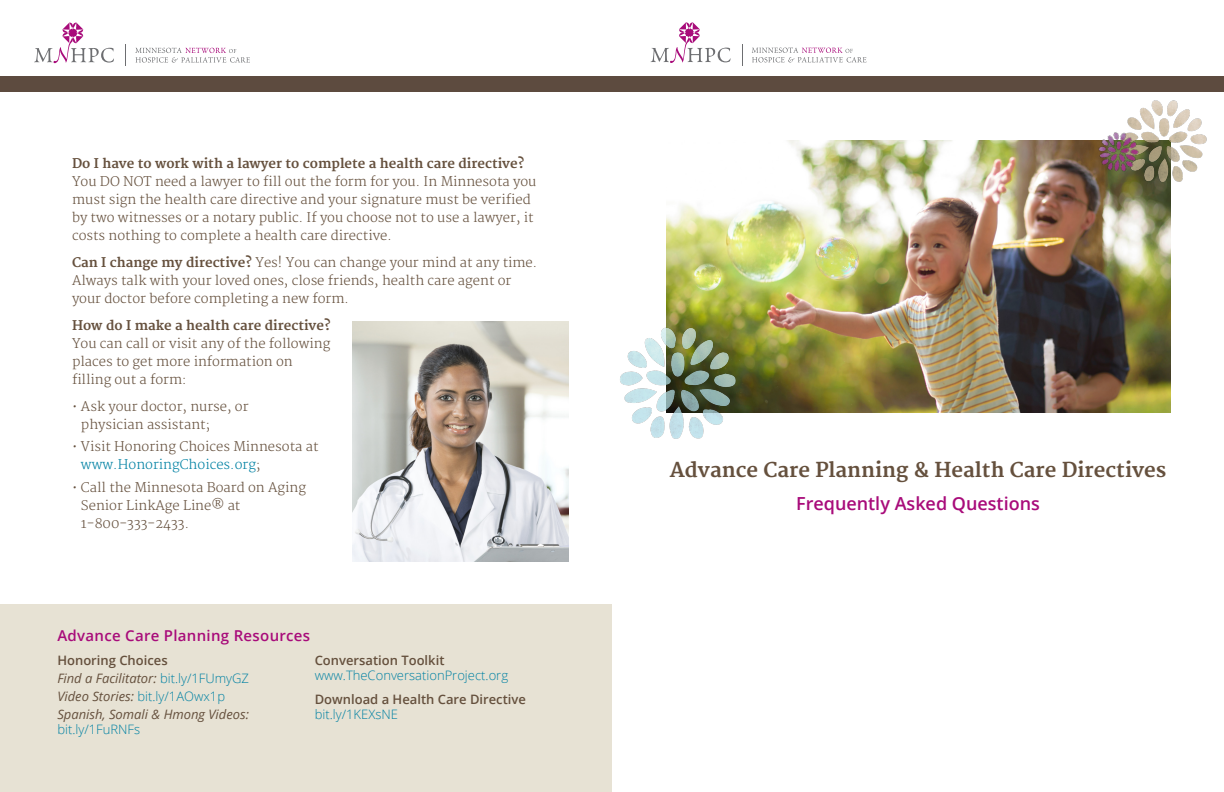
<style>
.page{position:relative;width:1224px;height:792px;background:#fff}
.page>*{position:absolute;margin:0;border:0;box-sizing:border-box;transform-origin:0 0}
.t1{font:700 20px "Merriweather";color:#65503d}
.t2{font:600 18px "Open Sans";color:#a80b7a}
.t3{font:600 15px "Open Sans";letter-spacing:.02em;color:#a80b7a}
.t4{font:300 13px/18px "Merriweather";color:#65503d}
.t5{font:italic 13px/18px "Open Sans";color:#65503d}
.t6{font:700 13px "Merriweather";color:#65503d}
.t7{font:300 13px "Open Sans";color:#0081a3}
.t8{font:600 13px "Open Sans";color:#65503d}
.s1{font-weight:700}
.s2{color:#0081a3}
.s3{font-weight:600;font-style:normal}
.s4{font-weight:300;font-style:normal;color:#0081a3}
</style>
<div class="page">
<img style="left:666px;top:141px;width:504px;height:272px">
<svg style="left:650px;top:22px;width:81px;height:41px"></svg>
<svg style="left:752px;top:47px;width:115px;height:15px"></svg>
<svg style="left:742px;top:44px;width:1px;height:22px"></svg>
<div style="left:0;top:76px;width:1224px;height:16px;background:#5d4b3f"></div>
<img style="left:620px;top:315px;width:125px;height:124px">
<img style="left:1114px;top:100px;width:93px;height:91px">
<img style="left:1088px;top:121px;width:61px;height:60px">
<svg style="left:34px;top:23px;width:80px;height:40px"></svg>
<svg style="left:135px;top:48px;width:115px;height:15px"></svg>
<svg style="left:125px;top:45px;width:1px;height:21px"></svg>
<div style="left:0;top:605px;width:612px;height:187px;background:#e7e2d4"></div>
<img style="left:353px;top:321px;width:216px;height:241px">
<p class="t6" style="left:72px;top:156px;width:454px">Do I have to work with a lawyer to complete a health care directive?</p>
<p class="t4" style="left:72px;top:173px;width:466px">You DO NOT need a lawyer to fill out the form for you. In Minnesota you must sign the health care directive and your signature must be verified by two witnesses or a notary public. If you choose not to use a lawyer, it costs nothing to complete a health care directive.</p>
<p class="t4" style="left:72px;top:254px;width:467px"><span class="s1">Can I change my directive?</span> Yes! You can change your mind at any time.<br>Always talk with your loved ones, close friends, health care agent or your doctor before completing a new form.</p>
<p class="t6" style="left:72px;top:318px;width:260px">How do I make a health care directive?</p>
<p class="t4" style="left:72px;top:335px;width:260px">You can call or visit any of the following places to get more information on filling out a form:</p>
<p class="t4" style="left:81px;top:398px;width:169px;text-indent:-9px">• Ask your doctor, nurse, or physician assistant;</p>
<p class="t4" style="left:81px;top:438px;width:239px;text-indent:-9px">• Visit Honoring Choices Minnesota at <span class="s2">www.HonoringChoices.org</span>;</p>
<p class="t4" style="left:81px;top:479px;width:227px;text-indent:-9px">• Call the Minnesota Board on Aging<br>Senior LinkAge Line® at<br>1-800-333-2433.</p>
<p class="t3" style="left:57px;top:625px;width:254px">Advance Care Planning Resources</p>
<p class="t5" style="left:57px;top:651px;width:193px"><span class="s3">Honoring Choices<br></span>Find a Facilitator: <span class="s4">bit.ly/1FUmyGZ<br></span>Video Stories: <span class="s4">bit.ly/1AOwx1p<br></span>Spanish, Somali &amp; Hmong Videos:</p>
<p class="t7" style="left:57px;top:721px;width:84px">bit.ly/1FuRNFs</p>
<p class="t8" style="left:315px;top:652px;width:131px">Conversation Toolkit</p>
<p class="t7" style="left:315px;top:667px;width:195px">www.TheConversationProject.org</p>
<p class="t8" style="left:315px;top:691px;width:213px">Download a Health Care Directive</p>
<p class="t7" style="left:315px;top:706px;width:85px">bit.ly/1KEXsNE</p>
<h1 class="t1" style="left:670px;top:458px;width:498px">Advance Care Planning &amp; Health Care Directives</h1>
<h2 class="t2" style="left:796px;top:491px;width:245px">Frequently Asked Questions</h2>
</div>
